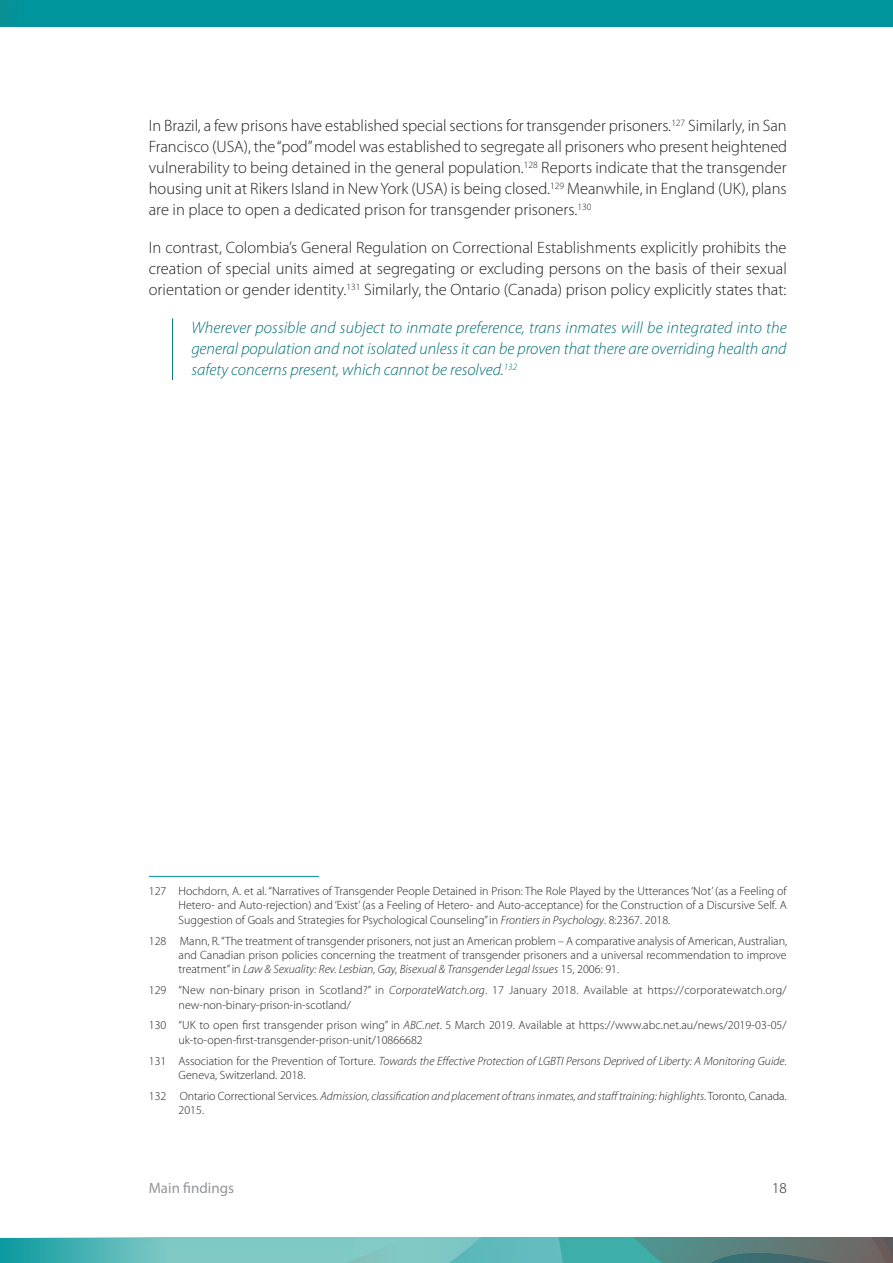
<style>
.page{position:relative;width:893px;height:1263px;background:#fff}
.page>*{position:absolute;margin:0;border:0;box-sizing:border-box;transform-origin:0 0}
.Body{font:300 16.5px/21px "Myriad Pro";color:#231f20;text-align:justify}
.Body-quoted{font:italic 300 16.5px/21px "Myriad Pro";color:#006e75;text-align:justify}
.t1{font:15px "Myriad Pro";color:#939598}
.t2{font:300 15px "Myriad Pro";color:#231f20}
.Footnote{font:300 12px/14.4px "Myriad Pro";color:#231f20;text-align:justify}
.Footnote-2{font:italic 300 12px/14.4px "Myriad Pro";color:#231f20}
.s1{font-style:italic}
.s2{font-style:normal}
</style>
<div class="page">
<svg style="left:0;top:1238px;width:893px;height:25px;background:#60aaa7"></svg>
<div style="left:0;top:0;width:893px;height:27px;background:#00959c"></div>
<svg style="left:0;top:0;width:2px;height:27px"></svg>
<hr style="left:149px;top:876px;width:170px;height:1px;background:#00959c">
<hr style="left:172px;top:318px;width:1px;height:62px;background:#006e75">
<p class="Body" style="left:149px;top:116px;width:640px">In Brazil, a few prisons have established special sections for transgender prisoners.<sup>127</sup> Similarly, in San Francisco (USA), the “pod” model was established to segregate all prisoners who present heightened vulnerability to being detained in the general population.<sup>128</sup> Reports indicate that the transgender housing unit at Rikers Island in New York (USA) is being closed.<sup>129</sup> Meanwhile, in England (UK), plans are in place to open a dedicated prison for transgender prisoners.<sup>130</sup></p>
<p class="Body" style="left:149px;top:238px;width:639px">In contrast, Colombia’s General Regulation on Correctional Establishments explicitly prohibits the creation of special units aimed at segregating or excluding persons on the basis of their sexual orientation or gender identity.<sup>131</sup> Similarly, the Ontario (Canada) prison policy explicitly states that:</p>
<p class="Body-quoted" style="left:191px;top:317px;width:597px">Wherever possible and subject to inmate preference, trans inmates will be integrated into the general population and not isolated unless it can be proven that there are overriding health and safety concerns present, which cannot be resolved.<sup>132</sup></p>
<p class="Footnote" style="left:179px;top:884px;width:610px;text-indent:-30px">127 Hochdorn, A. et al. “Narratives of Transgender People Detained in Prison: The Role Played by the Utterances ‘Not’ (as a Feeling of Hetero- and Auto-rejection) and ‘Exist’ (as a Feeling of Hetero- and Auto-acceptance) for the Construction of a Discursive Self. A Suggestion of Goals and Strategies for Psychological Counseling” in <span class="s1">Frontiers in Psychology</span>. 8:2367. 2018.</p>
<p class="Footnote" style="left:179px;top:934px;width:610px;text-indent:-30px">128 Mann, R. “The treatment of transgender prisoners, not just an American problem – A comparative analysis of American, Australian, and Canadian prison policies concerning the treatment of transgender prisoners and a universal recommendation to improve treatment” in <span class="s1">Law &amp; Sexuality: Rev. Lesbian, Gay, Bisexual &amp; Transgender Legal Issues</span> 15, 2006: 91.</p>
<p class="Footnote" style="left:179px;top:983px;width:609px;text-indent:-30px">129 “New non-binary prison in Scotland?” in <span class="s1">CorporateWatch.org</span>. 17 January 2018. Available at https://corporatewatch.org/ new-non-binary-prison-in-scotland/</p>
<p class="Footnote" style="left:179px;top:1018px;width:610px;text-indent:-30px">130 “UK to open first transgender prison wing” in <span class="s1">ABC.net</span>. 5 March 2019. Available at https://www.abc.net.au/news/2019-03-05/ uk-to-open-first-transgender-prison-unit/10866682</p>
<p class="Footnote-2" style="left:179px;top:1053px;width:610px;text-indent:-30px"><span class="s2">131 Association for the Prevention of Torture.</span> Towards the Effective Protection of LGBTI Persons Deprived of Liberty: A Monitoring Guide<span class="s2">.<br>Geneva, Switzerland. 2018.</span></p>
<p class="Footnote-2" style="left:179px;top:1088px;width:610px;text-indent:-30px"><span class="s2">132 Ontario Correctional Services.</span> Admission, classification and placement of trans inmates, and staff training: highlights<span class="s2">. Toronto, Canada.<br>2015.</span></p>
<p class="t1" style="left:149px;top:1179px;width:87px">Main findings</p>
<p class="t2" style="left:772px;top:1180px;width:16px">18</p>
</div>
